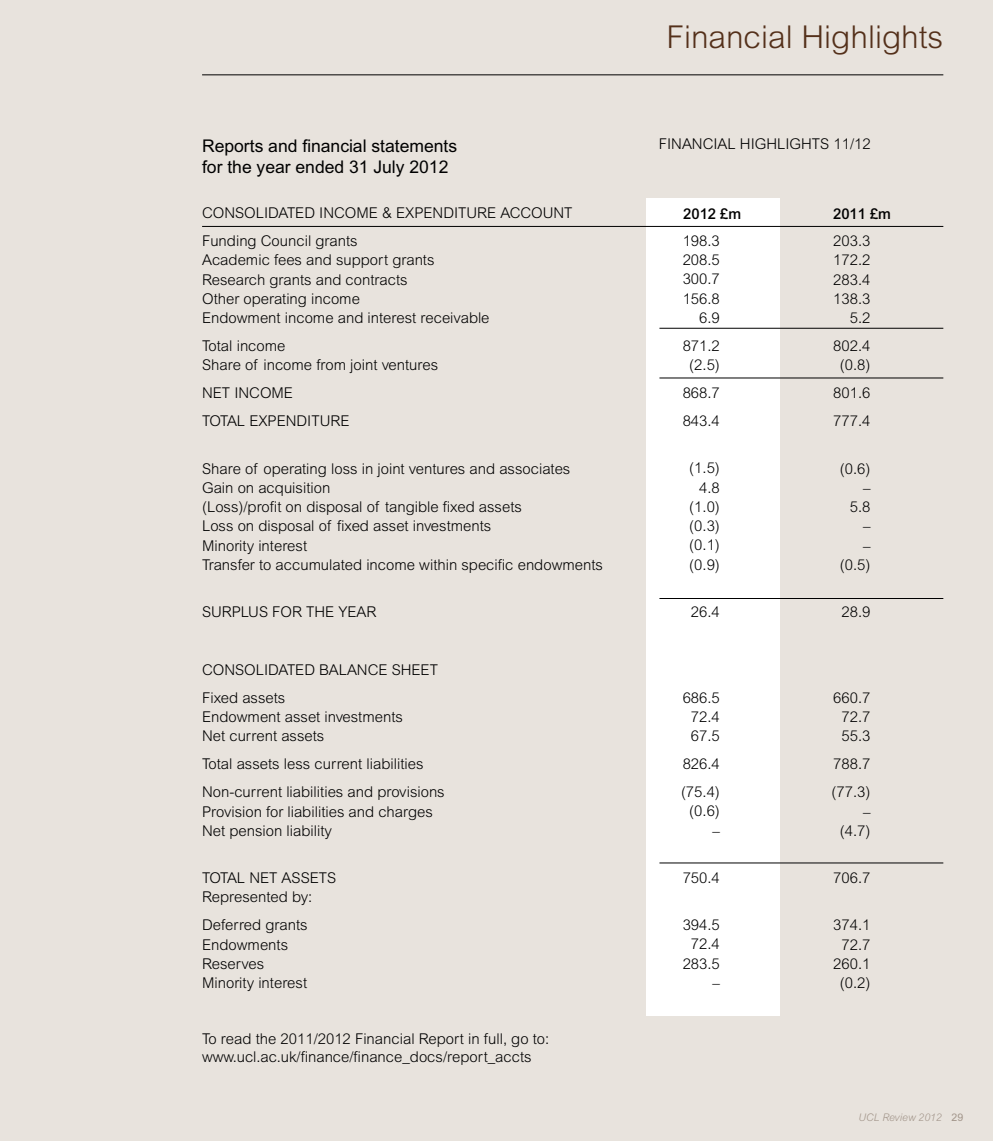
<style>
.page{position:relative;width:993px;height:1141px;background:#fff}
.page>*{position:absolute;margin:0;border:0;box-sizing:border-box;transform-origin:0 0}
.t1{font:300 31.5px "Arial MT Std";color:#54301a}
.t2{font:17.5px/21px "Arial MT Std";color:#000}
.t3{font:300 14.88px/19.2px "Arial MT Std";color:#000}
.t4{font:500 14.88px "Arial MT Std";color:#000}
.t5{font:italic 300 10.5px "Arial MT Std";color:#a2958a}
.s1{font-weight:400;font-style:normal}
</style>
<div class="page">
<div style="left:0;top:0;width:992px;height:1141px;background:#e8e3dd"></div>
<div style="left:645px;top:198px;width:133px;height:818px;background:#fff"></div>
<hr style="left:202px;top:226px;width:741px;height:1px;background:#000">
<hr style="left:659px;top:328px;width:284px;height:1px;background:#000">
<hr style="left:659px;top:378px;width:284px;height:1px;background:#000">
<hr style="left:659px;top:863px;width:284px;height:1px;background:#000">
<hr style="left:659px;top:598px;width:284px;height:1px;background:#000">
<hr style="left:202px;top:74px;width:741px;height:1px;background:#000">
<p class="t2" style="left:202px;top:135px;width:256px">Reports and financial statements for the year ended 31 July 2012</p>
<p class="t3" style="left:202px;top:199px;width:372px;line-height:28px">CONSOLIDATED INCOME &amp; EXPENDITURE ACCOUNT<br>Funding Council grants</p>
<p class="t3" style="left:202px;top:250px;width:289px">Academic fees and support grants<br>Research grants and contracts<br>Other operating income<br>Endowment income and interest receivable</p>
<p class="t3" style="left:202px;top:336px;width:237px">Total income<br>Share of income from joint ventures</p>
<p class="t3" style="left:202px;top:379px;width:149px;line-height:28px">NET INCOME<br>TOTAL EXPENDITURE</p>
<p class="t3" style="left:202px;top:459px;width:402px">Share of operating loss in joint ventures and associates Gain on acquisition<br>(Loss)/profit on disposal of tangible fixed assets<br>Loss on disposal of fixed asset investments<br>Minority interest<br>Transfer to accumulated income within specific endowments</p>
<p class="t3" style="left:202px;top:602px;width:176px">SURPLUS FOR THE YEAR</p>
<p class="t3" style="left:202px;top:656px;width:237px;line-height:28px">CONSOLIDATED BALANCE SHEET<br>Fixed assets</p>
<p class="t3" style="left:202px;top:707px;width:202px">Endowment asset investments<br>Net current assets</p>
<p class="t3" style="left:202px;top:750px;width:244px;line-height:28px">Total assets less current liabilities<br>Non-current liabilities and provisions</p>
<p class="t3" style="left:202px;top:802px;width:232px">Provision for liabilities and charges<br>Net pension liability</p>
<p class="t3" style="left:202px;top:868px;width:136px">TOTAL NET ASSETS<br>Represented by:</p>
<p class="t3" style="left:202px;top:915px;width:107px">Deferred grants<br>Endowments<br>Reserves<br>Minority interest</p>
<p class="t3" style="left:202px;top:1030px;width:348px;line-height:18.4px">To read the 2011/2012 Financial Report in full, go to: www.ucl.ac.uk/finance/finance_docs/report_accts</p>
<h1 class="t1" style="left:666px;top:19px;width:278px">Financial Highlights</h1>
<p class="t3" style="left:658px;top:135px;width:213px">FINANCIAL HIGHLIGHTS 11/12</p>
<p class="t4" style="left:683px;top:205px;width:59px">2012 £m</p>
<p class="t4" style="left:832px;top:205px;width:59px">2011 £m</p>
<p class="t3" style="left:682px;top:231px;width:39px;text-align:right">198.3<br>208.5<br>300.7<br>156.8<br>6.9</p>
<p class="t3" style="left:682px;top:336px;width:39px;text-align:center">871.2 (2.5)</p>
<p class="t3" style="left:682px;top:379px;width:39px;line-height:28px">868.7<br>843.4</p>
<p class="t3" style="left:689px;top:459px;width:32px;text-align:right">(1.5)<br>4.8 (1.0) (0.3) (0.1) (0.9)</p>
<p class="t3" style="left:690px;top:602px;width:30px">26.4</p>
<p class="t3" style="left:682px;top:688px;width:39px;text-align:center">686.5<br>72.4<br>67.5</p>
<p class="t3" style="left:680px;top:750px;width:40px;line-height:28px">826.4 (75.4)</p>
<p class="t3" style="left:689px;top:802px;width:32px;text-align:right">(0.6) –</p>
<p class="t3" style="left:682px;top:868px;width:39px">750.4</p>
<p class="t3" style="left:682px;top:915px;width:39px;text-align:right">394.5<br>72.4<br>283.5 –</p>
<p class="t3" style="left:833px;top:231px;width:39px;text-align:right">203.3<br>172.2<br>283.4<br>138.3<br>5.2</p>
<p class="t3" style="left:833px;top:336px;width:39px;text-align:center">802.4 (0.8)</p>
<p class="t3" style="left:833px;top:379px;width:39px;line-height:28px">801.6<br>777.4</p>
<p class="t3" style="left:839px;top:459px;width:32px;text-align:right">(0.6) –<br>5.8 –<br>– (0.5)</p>
<p class="t3" style="left:841px;top:602px;width:30px">28.9</p>
<p class="t3" style="left:833px;top:688px;width:39px;text-align:center">660.7<br>72.7<br>55.3</p>
<p class="t3" style="left:831px;top:750px;width:40px;line-height:28px">788.7 (77.3)</p>
<p class="t3" style="left:839px;top:802px;width:32px;text-align:right">– (4.7)</p>
<p class="t3" style="left:833px;top:868px;width:39px">706.7</p>
<p class="t3" style="left:833px;top:915px;width:39px;text-align:center">374.1<br>72.7<br>260.1 (0.2)</p>
<p class="t5" style="left:858px;top:1111px;width:106px">UCL Review 2012 <span class="s1">29</span></p>
</div>
